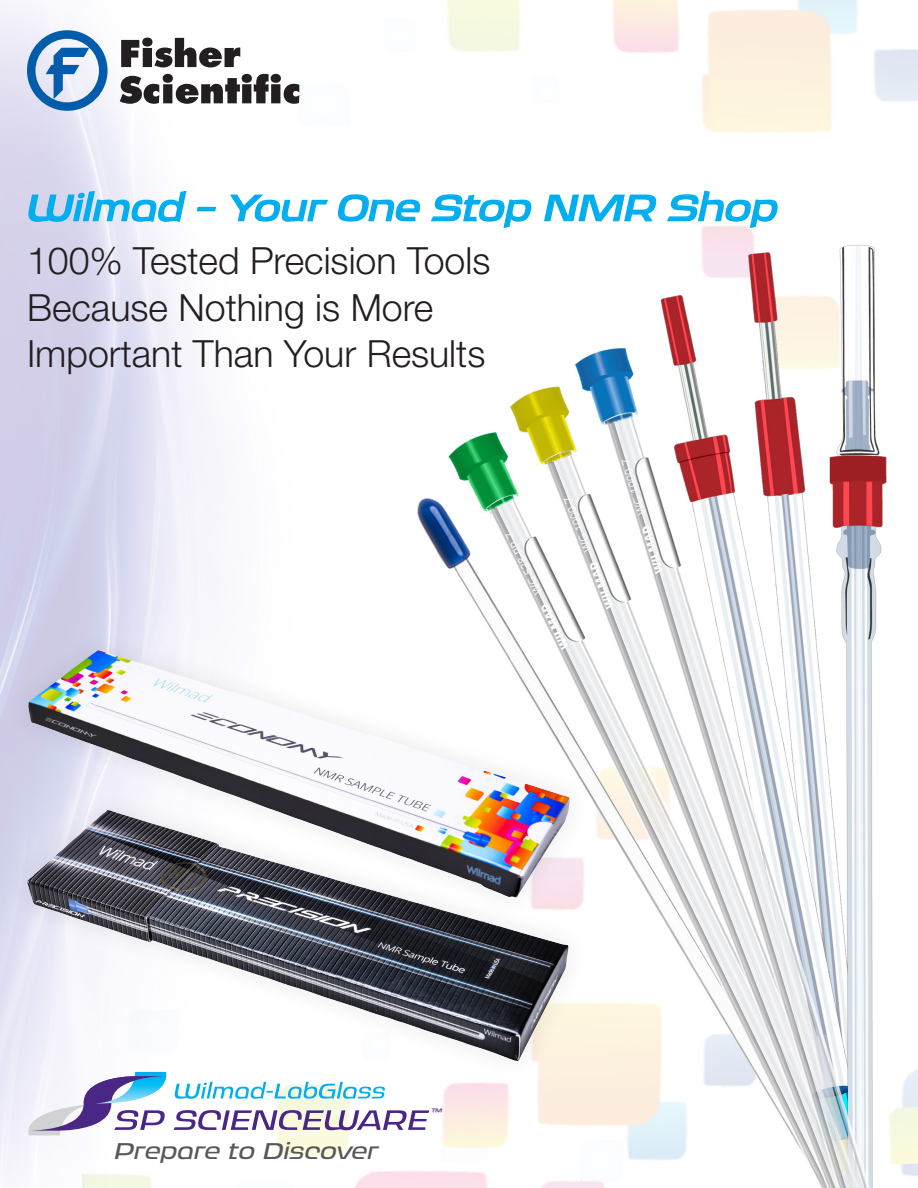
<style>
.page{position:relative;width:918px;height:1188px;background:#fff}
.page>*{position:absolute;margin:0;border:0;box-sizing:border-box;transform-origin:0 0}
.t1{font:italic 500 40.5px "Ritafurey";color:#00aeef}
.t2{font:300 37.5px/46.5px "Helvetica Neue LT Std";color:#231f20}
.t3{font:italic 500 25.5px "Ritafurey";color:#57585a}
.t4{font:italic 500 12px "Ritafurey";color:#542989}
</style>
<div class="page">
<img style="left:0;top:0;width:918px;height:1188px">
<svg style="left:22px;top:1084px;width:407px;height:51px"></svg>
<svg style="left:28px;top:190px;width:159px;height:33px"></svg>
<svg style="left:196px;top:206px;width:21px;height:6px"></svg>
<svg style="left:229px;top:193px;width:100px;height:29px"></svg>
<svg style="left:338px;top:194px;width:83px;height:28px"></svg>
<svg style="left:429px;top:194px;width:103px;height:35px"></svg>
<svg style="left:543px;top:194px;width:114px;height:28px"></svg>
<svg style="left:666px;top:190px;width:112px;height:39px"></svg>
<div style="left:5px;top:627px;width:588px;height:293px;background:#231f20;opacity:.1"></div>
<img style="left:27px;top:650px;width:543px;height:137px">
<div style="left:4px;top:787px;width:588px;height:297px;background:#231f20;opacity:.1"></div>
<img style="left:27px;top:810px;width:542px;height:251px">
<svg style="left:27px;top:30px;width:81px;height:81px"></svg>
<svg style="left:121px;top:38px;width:119px;height:29px"></svg>
<svg style="left:120px;top:74px;width:179px;height:30px"></svg>
<p class="t1" style="left:27px;top:183px;width:753px">Wilmad – Your One Stop NMR Shop</p>
<p class="t2" style="left:27px;top:237px;width:465px">100% Tested Precision Tools<br>Because Nothing is More<br>Important Than Your Results</p>
<p class="t3" style="left:114px;top:1135px;width:266px">Prepare to Discover</p>
<p class="t4" style="left:431px;top:1105px;width:13px">™</p>
</div>
